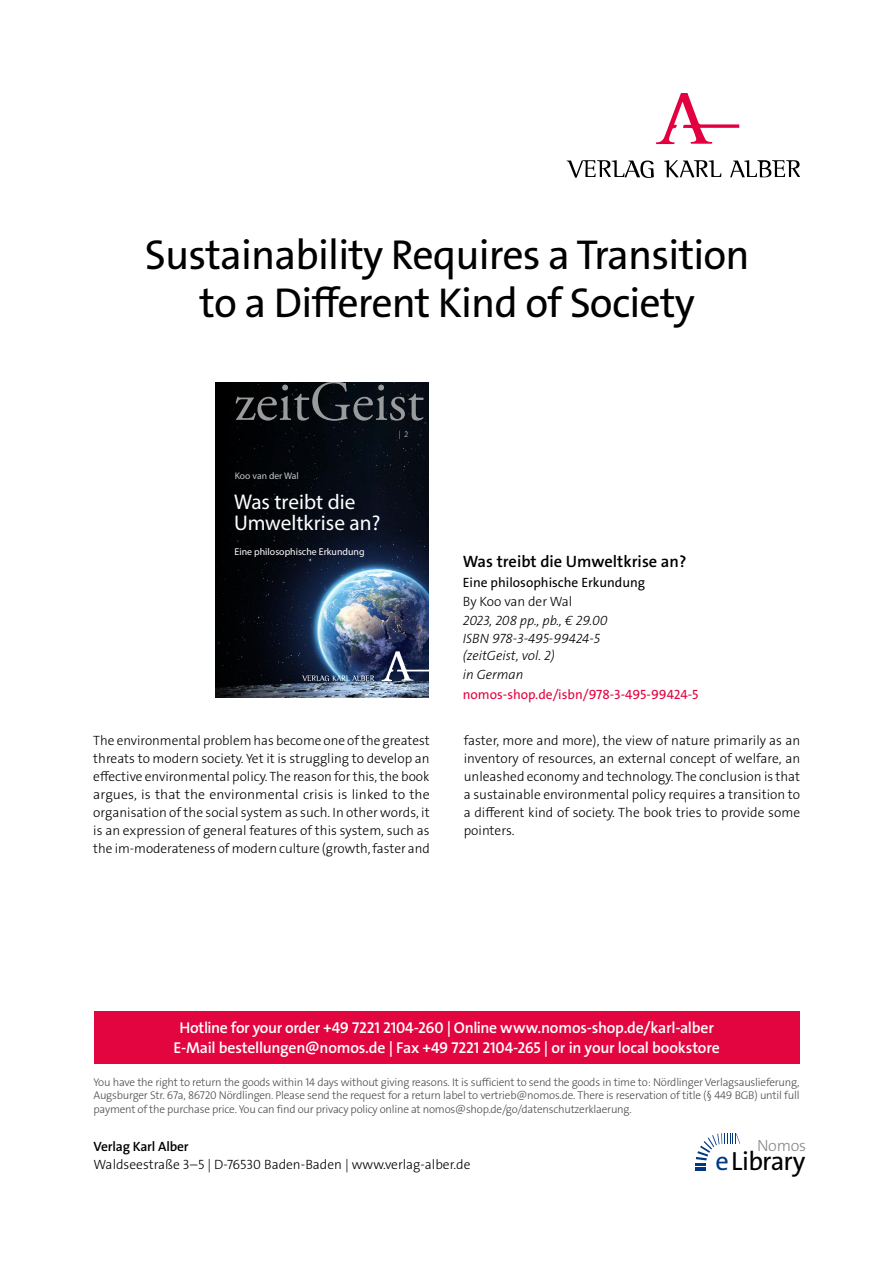
<style>
.page{position:relative;width:893px;height:1263px;background:#fff}
.page>*{position:absolute;margin:0;border:0;box-sizing:border-box;transform-origin:0 0}
.t1{font:56.4px "Adobe Garamond Pro";color:#9a9b9d}
.t2{font:42px/48px "The Sans Os F";letter-spacing:-.02em;color:#000;text-align:center}
.t3{font:26.4px "The Sans Os F";letter-spacing:-.03em;color:#000}
.t4{font:21.3px/20.7px "Myriad Pro";color:#fff}
.t5{font:600 16.5px "The Sans Os F";color:#000}
.t6{font:300 16.2px "The Sans Os F";letter-spacing:-.02em;color:#87888a}
.t7{font:600 15.75px/21px "The Sans Os F";letter-spacing:-.015em;color:#fff;text-align:center}
.t8{font:300 13.5px/18px "The Sans Os F";color:#000;text-align:justify}
.t9{font:italic 300 13.5px/17.2px "The Sans Os F";color:#000}
.t10{font:13.5px "The Sans Os F";color:#e20540}
.t11{font:13.5px "The Sans Os F";color:#000}
.t12{font:600 13.5px "The Sans Os F";letter-spacing:-.01em;color:#000}
.t13{font:300 11.25px/13.5px "The Sans Os F";letter-spacing:-.02em;color:#4b4b4d;text-align:justify}
.t14{font:9.9px "Myriad Pro";color:#fff}
.t15{font:9.6px "Myriad Pro";color:#c6c7c8}
.t16{font:8.4px "Myriad Pro";color:#9a9b9d}
.s1{color:#003882}
</style>
<div class="page">
<div style="left:94px;top:1011px;width:705px;height:52px;background:#e20540"></div>
<svg style="left:695px;top:1133px;width:45px;height:38px"></svg>
<svg style="left:567px;top:160px;width:87px;height:18px"></svg>
<svg style="left:664px;top:160px;width:57px;height:17px"></svg>
<svg style="left:730px;top:160px;width:69px;height:17px"></svg>
<svg style="left:656px;top:94px;width:83px;height:50px"></svg>
<img style="left:216px;top:382px;width:213px;height:316px">
<img style="left:303px;top:651px;width:126px;height:29px">
<h2 class="t2" style="left:145px;top:235px;width:606px">Sustainability Requires a Transition to a Different Kind of Society</h2>
<h1 class="t1" style="left:234px;top:368px;width:191px">zeitGeist</h1>
<p class="t16" style="left:399px;top:429px;width:11px">| 2</p>
<p class="t15" style="left:235px;top:470px;width:66px">Koo van der Wal</p>
<h3 class="t4" style="left:234px;top:491px;width:148px">Was treibt die<br>Umweltkrise an?</h3>
<p class="t14" style="left:235px;top:546px;width:131px">Eine philosophische Erkundung</p>
<p class="t5" style="left:463px;top:551px;width:225px">Was treibt die Umweltkrise an?</p>
<p class="t11" style="left:463px;top:577px;width:184px">Eine philosophische Erkundung</p>
<p class="t8" style="left:463px;top:593px;width:111px">By Koo van der Wal</p>
<p class="t9" style="left:463px;top:613px;width:146px">2023, 208 pp., pb., € 29.00<br>ISBN 978-3-495-99424-5 (zeitGeist, vol. 2)</p>
<p class="t9" style="left:463px;top:666px;width:62px">in German</p>
<p class="t10" style="left:463px;top:689px;width:237px">nomos-shop.de/isbn/978-3-495-99424-5</p>
<p class="t8" style="left:93px;top:731px;width:338px">The environmental problem has become one of the greatest threats to modern society. Yet it is struggling to develop an effective environmental policy. The reason for this, the book argues, is that the environmental crisis is linked to the organisation of the social system as such. In other words, it is an expression of general features of this system, such as the im-moderateness of modern culture (growth, faster and</p>
<p class="t8" style="left:464px;top:731px;width:338px">faster, more and more), the view of nature primarily as an inventory of resources, an external concept of welfare, an unleashed economy and technology. The conclusion is that a sustainable environmental policy requires a transition to a different kind of society. The book tries to provide some pointers.</p>
<p class="t7" style="left:174px;top:1017px;width:548px">Hotline for your order +49 7221 2104-260 | Online www.nomos-shop.de/karl-alber<br>E-Mail bestellungen@nomos.de | Fax +49 7221 2104-265 | or in your local bookstore</p>
<p class="t13" style="left:94px;top:1075px;width:707px">You have the right to return the goods within 14 days without giving reasons. It is sufficient to send the goods in time to: Nördlinger Verlagsauslieferung, Augsburger Str. 67a, 86720 Nördlingen. Please send the request for a return label to vertrieb@nomos.de. There is reservation of title (§ 449 BGB) until full payment of the purchase price. You can find our privacy policy online at nomos@shop.de/go/datenschutzerklaerung.</p>
<p class="t6" style="left:757px;top:1135px;width:51px">Nomos</p>
<p class="t12" style="left:94px;top:1138px;width:97px">Verlag Karl Alber</p>
<p class="t8" style="left:94px;top:1156px;width:378px">Waldseestraße 3–5 | D-76530 Baden-Baden | www.verlag-alber.de</p>
<h3 class="t3" style="left:715px;top:1151px;width:91px"><span class="s1">e</span>Library</h3>
</div>
